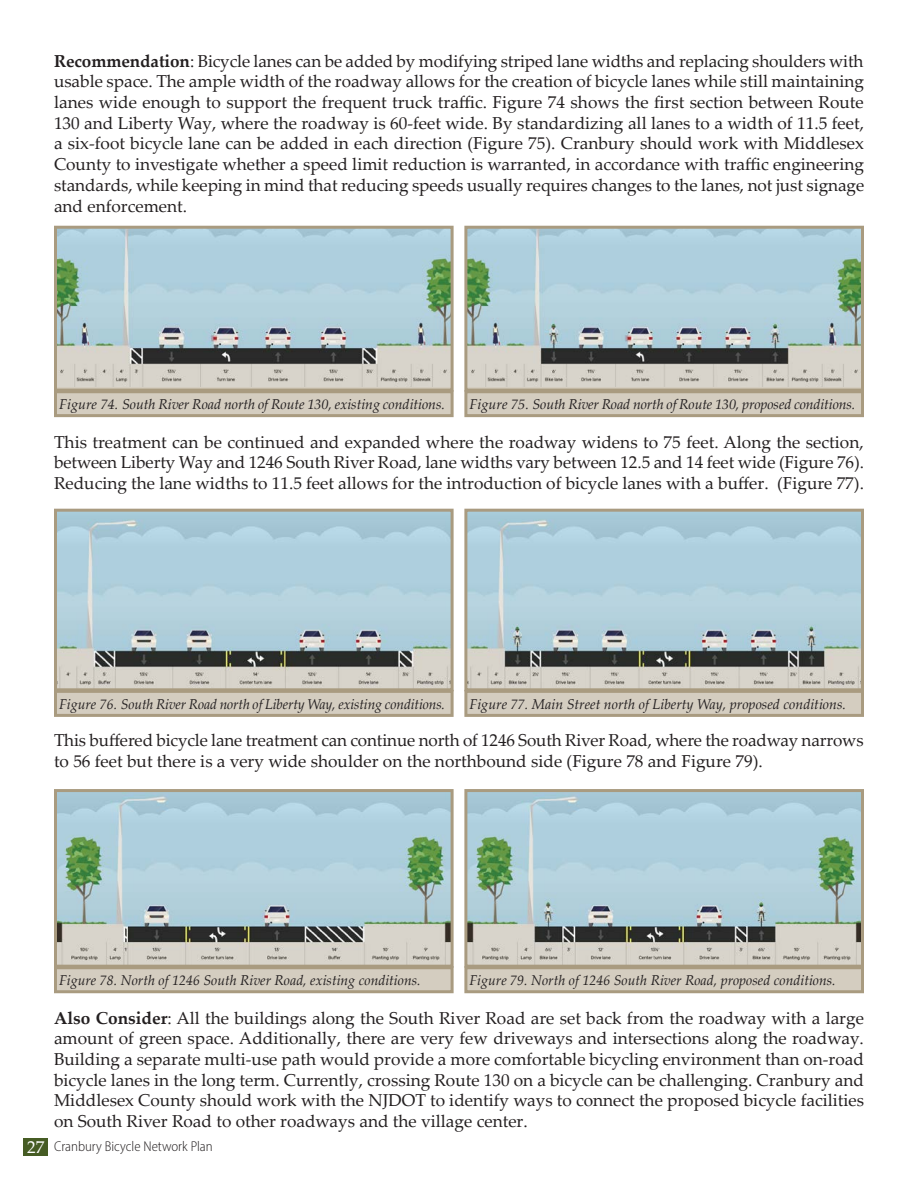
<style>
.page{position:relative;width:918px;height:1188px;background:#fff}
.page>*{position:absolute;margin:0;border:0;box-sizing:border-box;transform-origin:0 0}
.Body{font:17.25px/20.7px "Palatino Linotype";color:#231f20;text-align:justify}
.t1{font:italic 14.25px "Palatino Linotype";color:#231f20}
.t2{font:300 semi-condensed 14.25px "Myriad Pro";color:#231f20}
.s1{font-weight:700}
.s2{font-family:"Palatino Linotype";font-weight:400;font-stretch:normal;font-size:17.25px;color:#fff}
</style>
<div class="page">
<div style="left:24px;top:1138px;width:24px;height:18px;background:#465c24"></div>
<img style="left:58px;top:230px;width:392px;height:157px">
<div style="left:54px;top:226px;width:400px;height:166px;border:3px solid #a99b80"></div>
<div style="left:56px;top:392px;width:396px;height:24px;background:#d4cdc0"></div>
<div style="left:54px;top:390px;width:400px;height:27px;border:3px solid #a99b80"></div>
<img style="left:468px;top:230px;width:392px;height:157px">
<div style="left:464px;top:226px;width:400px;height:166px;border:3px solid #a99b80"></div>
<div style="left:466px;top:392px;width:396px;height:24px;background:#d4cdc0"></div>
<div style="left:464px;top:390px;width:400px;height:27px;border:3px solid #a99b80"></div>
<img style="left:58px;top:513px;width:392px;height:174px">
<div style="left:54px;top:509px;width:400px;height:182px;border:3px solid #a99b80"></div>
<div style="left:56px;top:691px;width:396px;height:24px;background:#d4cdc0"></div>
<div style="left:54px;top:690px;width:400px;height:27px;border:3px solid #a99b80"></div>
<img style="left:468px;top:513px;width:392px;height:174px">
<div style="left:464px;top:509px;width:400px;height:182px;border:3px solid #a99b80"></div>
<div style="left:466px;top:691px;width:396px;height:24px;background:#d4cdc0"></div>
<div style="left:464px;top:690px;width:400px;height:27px;border:3px solid #a99b80"></div>
<img style="left:58px;top:793px;width:392px;height:171px">
<div style="left:54px;top:789px;width:400px;height:179px;border:3px solid #a99b80"></div>
<div style="left:56px;top:968px;width:396px;height:24px;background:#d4cdc0"></div>
<div style="left:54px;top:966px;width:400px;height:27px;border:3px solid #a99b80"></div>
<img style="left:468px;top:793px;width:392px;height:171px">
<div style="left:464px;top:789px;width:400px;height:179px;border:3px solid #a99b80"></div>
<div style="left:466px;top:968px;width:396px;height:24px;background:#d4cdc0"></div>
<div style="left:464px;top:966px;width:400px;height:27px;border:3px solid #a99b80"></div>
<p class="Body" style="left:54px;top:50px;width:812px"><span class="s1">Recommendation</span>: Bicycle lanes can be added by modifying striped lane widths and replacing shoulders with usable space. The ample width of the roadway allows for the creation of bicycle lanes while still maintaining lanes wide enough to support the frequent truck traffic. Figure 74 shows the first section between Route 130 and Liberty Way, where the roadway is 60-feet wide. By standardizing all lanes to a width of 11.5 feet, a six-foot bicycle lane can be added in each direction (Figure 75). Cranbury should work with Middlesex County to investigate whether a speed limit reduction is warranted, in accordance with traffic engineering standards, while keeping in mind that reducing speeds usually requires changes to the lanes, not just signage and enforcement.</p>
<p class="t1" style="left:59px;top:394px;width:387px">Figure 74. South River Road north of Route 130, existing conditions.</p>
<p class="t1" style="left:470px;top:394px;width:387px">Figure 75. South River Road north of Route 130, proposed conditions.</p>
<p class="Body" style="left:54px;top:431px;width:812px">This treatment can be continued and expanded where the roadway widens to 75 feet. Along the section, between Liberty Way and 1246 South River Road, lane widths vary between 12.5 and 14 feet wide (Figure 76).<br>Reducing the lane widths to 11.5 feet allows for the introduction of bicycle lanes with a buffer. (Figure 77).</p>
<p class="t1" style="left:59px;top:694px;width:387px">Figure 76. South River Road north of Liberty Way, existing conditions.</p>
<p class="t1" style="left:470px;top:694px;width:378px">Figure 77. Main Street north of Liberty Way, proposed conditions.</p>
<p class="Body" style="left:54px;top:729px;width:811px">This buffered bicycle lane treatment can continue north of 1246 South River Road, where the roadway narrows to 56 feet but there is a very wide shoulder on the northbound side (Figure 78 and Figure 79).</p>
<p class="t1" style="left:59px;top:970px;width:363px">Figure 78. North of 1246 South River Road, existing conditions.</p>
<p class="t1" style="left:470px;top:970px;width:368px">Figure 79. North of 1246 South River Road, proposed conditions.</p>
<p class="Body" style="left:54px;top:1007px;width:812px"><span class="s1">Also Consider</span>: All the buildings along the South River Road are set back from the roadway with a large amount of green space. Additionally, there are very few driveways and intersections along the roadway.<br>Building a separate multi-use path would provide a more comfortable bicycling environment than on-road bicycle lanes in the long term. Currently, crossing Route 130 on a bicycle can be challenging. Cranbury and Middlesex County should work with the NJDOT to identify ways to connect the proposed bicycle facilities on South River Road to other roadways and the village center.</p>
<p class="t2" style="left:27px;top:1138px;width:187px"><span class="s2">27</span> Cranbury Bicycle Network Plan</p>
</div>
